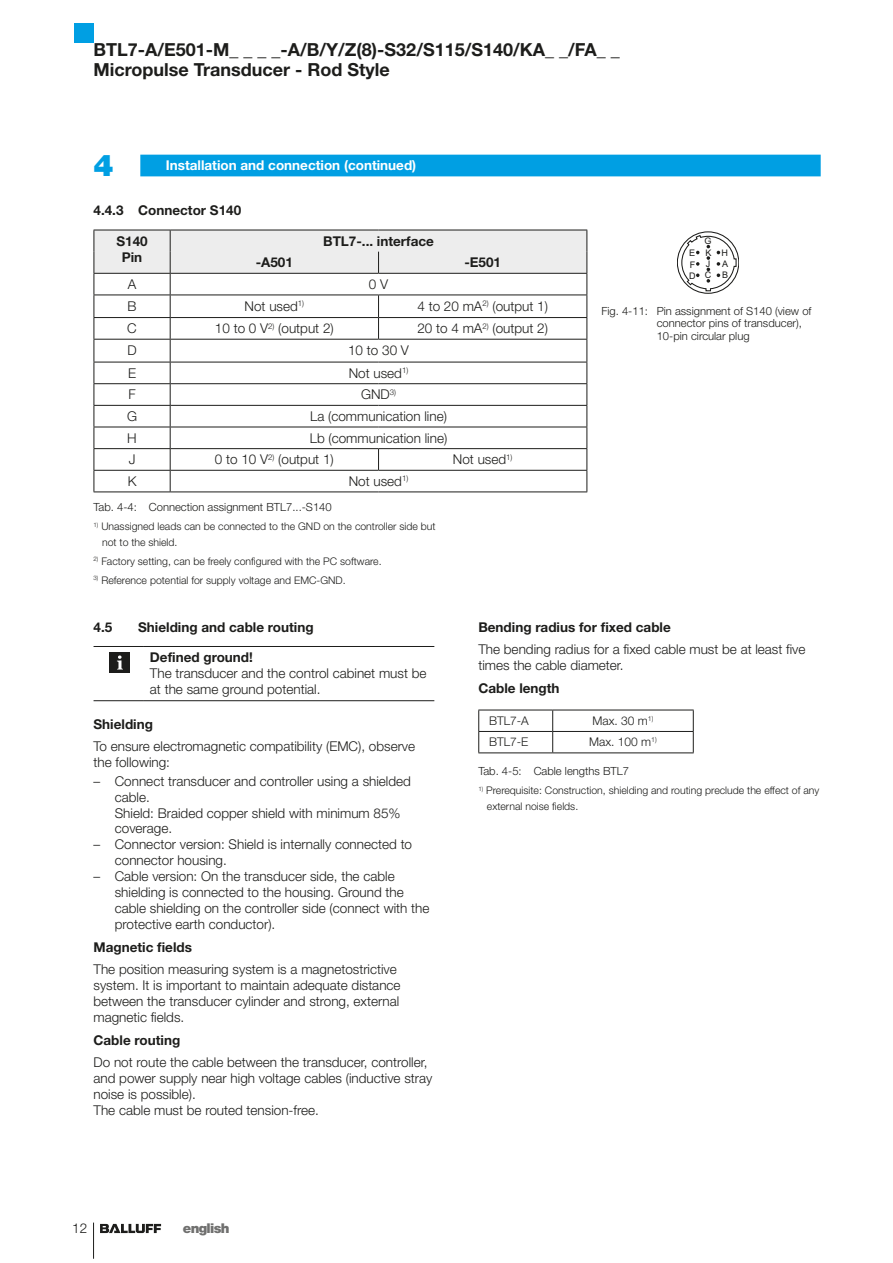
<style>
.page{position:relative;width:893px;height:1263px;background:#fff}
.page>*{position:absolute;margin:0;border:0;box-sizing:border-box;transform-origin:0 0}
.t1{font:900 30px "Helvetica Neue LT Pro";color:#009fe3}
.t2{font:700 18px/20.2px "Helvetica Neue LT Pro";color:#1d1d1b}
.t3{font:300 13.5px/15.9px "Helvetica Neue LT Pro";color:#1d1d1b}
.t4{font:700 13.5px/15.9px "Helvetica Neue LT Pro";color:#1d1d1b;text-align:center}
.t5{font:700 13.5px "Helvetica Neue LT Pro";color:#fff}
.t6{font:900 13.5px "Helvetica Neue LT Pro";letter-spacing:-.05em;color:#70706f}
.t7{font:300 12px "Helvetica Neue LT Pro";color:#1d1d1b}
.t8{font:300 11.25px/12.8px "Helvetica Neue LT Pro";color:#1d1d1b}
.t9{font:300 10.5px/15.9px "Helvetica Neue LT Pro";color:#1d1d1b}
.t10{font:9px/11.4px "Arial";color:#1d1d1b;text-align:right}
</style>
<div class="page">
<div style="left:74px;top:23px;width:20px;height:20px;background:#009fe3"></div>
<hr style="left:93px;top:1222px;width:1px;height:37px;background:#1d1d1b">
<svg style="left:100px;top:1224px;width:61px;height:9px"></svg>
<svg style="left:94px;top:230px;width:493px;height:261px"></svg>
<hr style="left:94px;top:491px;width:76px;height:1px;background:#1d1d1b">
<hr style="left:379px;top:448px;width:208px;height:1px;background:#1d1d1b">
<hr style="left:170px;top:491px;width:209px;height:1px;background:#1d1d1b">
<hr style="left:379px;top:491px;width:208px;height:1px;background:#1d1d1b">
<svg style="left:677px;top:232px;width:62px;height:61px"></svg>
<hr style="left:94px;top:646px;width:50px;height:1px;background:#1d1d1b">
<hr style="left:144px;top:646px;width:290px;height:1px;background:#1d1d1b">
<hr style="left:94px;top:700px;width:50px;height:1px;background:#1d1d1b">
<hr style="left:144px;top:700px;width:290px;height:1px;background:#1d1d1b">
<div style="left:110px;top:653px;width:20px;height:20px;background:#1d1d1b"></div>
<svg style="left:117px;top:655px;width:6px;height:14px"></svg>
<div style="left:140px;top:155px;width:681px;height:21px;background:#009fe3"></div>
<hr style="left:553px;top:710px;width:141px;height:1px;background:#1d1d1b">
<hr style="left:478px;top:731px;width:75px;height:1px;background:#1d1d1b">
<svg style="left:478px;top:711px;width:1px;height:41px"></svg>
<hr style="left:553px;top:731px;width:141px;height:1px;background:#1d1d1b">
<svg style="left:552px;top:711px;width:1px;height:41px"></svg>
<svg style="left:693px;top:710px;width:1px;height:42px"></svg>
<hr style="left:478px;top:752px;width:75px;height:1px;background:#1d1d1b">
<hr style="left:553px;top:752px;width:141px;height:1px;background:#1d1d1b">
<hr style="left:478px;top:710px;width:75px;height:1px;background:#1d1d1b">
<h2 class="t2" style="left:94px;top:39px;width:528px">BTL7-A/E501-M_ _ _ _-A/B/Y/Z(8)-S32/S115/S140/KA_ _/FA_ _<br>Micropulse Transducer - Rod Style</h2>
<h1 class="t1" style="left:94px;top:147px;width:22px">4</h1>
<p class="t5" style="left:166px;top:157px;width:252px">Installation and connection (continued)</p>
<p class="t4" style="left:94px;top:202px;width:149px">4.4.3 Connector S140</p>
<p class="t4" style="left:116px;top:232px;width:33px">S140<br>Pin</p>
<p class="t4" style="left:323px;top:232px;width:112px">BTL7-... interface</p>
<p class="t10" style="left:704px;top:235px;width:9px">G</p>
<p class="t10" style="left:705px;top:247px;width:8px">K</p>
<p class="t10" style="left:689px;top:247px;width:8px">E</p>
<p class="t10" style="left:722px;top:247px;width:8px">H</p>
<p class="t10" style="left:689px;top:270px;width:8px">D</p>
<p class="t4" style="left:256px;top:254px;width:39px">-A501</p>
<p class="t4" style="left:464px;top:254px;width:38px">-E501</p>
<p class="t10" style="left:705px;top:258px;width:25px">A<br>C B</p>
<p class="t10" style="left:706px;top:258px;width:6px">J</p>
<p class="t10" style="left:690px;top:259px;width:7px">F</p>
<p class="t8" style="left:657px;top:304px;width:156px;text-indent:-55px">Fig. 4-11: Pin assignment of S140 (view of connector pins of transducer),<br>10-pin circular plug</p>
<p class="t3" style="left:128px;top:276px;width:10px">A</p>
<p class="t3" style="left:369px;top:276px;width:21px">0 V</p>
<p class="t3" style="left:128px;top:298px;width:11px">B</p>
<p class="t3" style="left:245px;top:298px;width:61px">Not used<sup>1)</sup></p>
<p class="t3" style="left:417px;top:298px;width:132px">4 to 20 mA<sup>2)</sup> (output 1)</p>
<p class="t3" style="left:127px;top:320px;width:11px">C</p>
<p class="t3" style="left:215px;top:320px;width:120px">10 to 0 V<sup>2)</sup> (output 2)</p>
<p class="t3" style="left:417px;top:320px;width:132px">20 to 4 mA<sup>2)</sup> (output 2)</p>
<p class="t3" style="left:127px;top:342px;width:11px">D</p>
<p class="t3" style="left:348px;top:342px;width:62px">10 to 30 V</p>
<p class="t3" style="left:128px;top:365px;width:10px">E</p>
<p class="t3" style="left:349px;top:365px;width:61px">Not used<sup>1)</sup></p>
<p class="t3" style="left:128px;top:386px;width:9px">F</p>
<p class="t3" style="left:361px;top:386px;width:37px">GND<sup>3)</sup></p>
<p class="t3" style="left:127px;top:408px;width:12px">G</p>
<p class="t3" style="left:310px;top:408px;width:138px">La (communication line)</p>
<p class="t3" style="left:127px;top:430px;width:11px">H</p>
<p class="t3" style="left:310px;top:430px;width:139px">Lb (communication line)</p>
<p class="t3" style="left:129px;top:451px;width:8px">J</p>
<p class="t3" style="left:215px;top:451px;width:120px">0 to 10 V<sup>2)</sup> (output 1)</p>
<p class="t3" style="left:453px;top:451px;width:61px">Not used<sup>1)</sup></p>
<p class="t3" style="left:128px;top:473px;width:10px">K</p>
<p class="t3" style="left:349px;top:473px;width:61px">Not used<sup>1)</sup></p>
<p class="t8" style="left:94px;top:501px;width:240px">Tab. 4-4: Connection assignment BTL7...-S140</p>
<p class="t9" style="left:102px;top:518px;width:335px;text-indent:-9px"><sup>1)</sup> Unassigned leads can be connected to the GND on the controller side but not to the shield.</p>
<p class="t9" style="left:94px;top:553px;width:290px"><sup>2)</sup> Factory setting, can be freely configured with the PC software.</p>
<p class="t9" style="left:94px;top:572px;width:254px"><sup>3)</sup> Reference potential for supply voltage and EMC-GND.</p>
<p class="t4" style="left:94px;top:618px;width:20px">4.5</p>
<p class="t4" style="left:138px;top:618px;width:177px">Shielding and cable routing</p>
<p class="t4" style="left:150px;top:649px;width:105px">Defined ground!</p>
<p class="t3" style="left:150px;top:665px;width:278px">The transducer and the control cabinet must be at the same ground potential.</p>
<p class="t4" style="left:94px;top:716px;width:61px">Shielding</p>
<p class="t3" style="left:94px;top:738px;width:323px">To ensure electromagnetic compatibility (EMC), observe the following:</p>
<p class="t3" style="left:115px;top:773px;width:298px;text-indent:-21px">– Connect transducer and controller using a shielded cable.<br>Shield: Braided copper shield with minimum 85% coverage.</p>
<p class="t3" style="left:115px;top:836px;width:299px;text-indent:-21px">– Connector version: Shield is internally connected to connector housing.</p>
<p class="t3" style="left:115px;top:868px;width:316px;text-indent:-21px">– Cable version: On the transducer side, the cable shielding is connected to the housing. Ground the cable shielding on the controller side (connect with the protective earth conductor).</p>
<p class="t4" style="left:94px;top:939px;width:100px">Magnetic fields</p>
<p class="t3" style="left:94px;top:961px;width:309px">The position measuring system is a magnetostrictive system. It is important to maintain adequate distance between the transducer cylinder and strong, external magnetic fields.</p>
<p class="t4" style="left:94px;top:1032px;width:88px">Cable routing</p>
<p class="t3" style="left:94px;top:1054px;width:340px">Do not route the cable between the transducer, controller, and power supply near high voltage cables (inductive stray noise is possible).<br>The cable must be routed tension-free.</p>
<p class="t4" style="left:478px;top:619px;width:194px">Bending radius for fixed cable</p>
<p class="t3" style="left:478px;top:641px;width:329px">The bending radius for a fixed cable must be at least five times the cable diameter.</p>
<p class="t4" style="left:478px;top:680px;width:83px">Cable length</p>
<p class="t7" style="left:489px;top:713px;width:41px">BTL7-A</p>
<p class="t7" style="left:592px;top:713px;width:62px">Max. 30 m<sup>1)</sup></p>
<p class="t7" style="left:489px;top:734px;width:41px">BTL7-E</p>
<p class="t7" style="left:589px;top:734px;width:69px">Max. 100 m<sup>1)</sup></p>
<p class="t8" style="left:478px;top:764px;width:152px">Tab. 4-5: Cable lengths BTL7</p>
<p class="t9" style="left:487px;top:782px;width:334px;text-indent:-9px"><sup>1)</sup> Prerequisite: Construction, shielding and routing preclude the effect of any external noise fields.</p>
<p class="t3" style="left:72px;top:1220px;width:17px">12</p>
<p class="t6" style="left:183px;top:1220px;width:48px">english</p>
</div>
